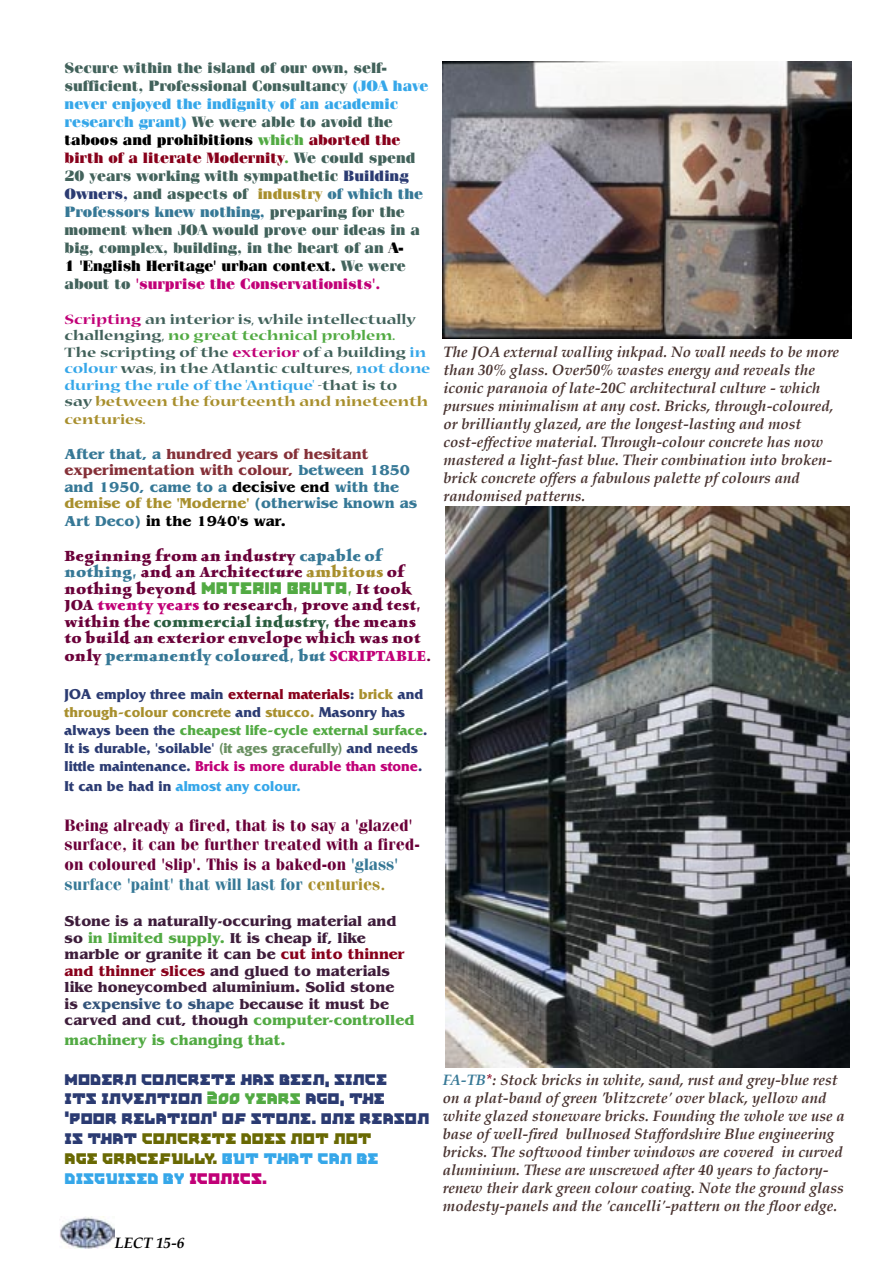
<style>
.page{position:relative;width:893px;height:1263px;background:#fff}
.page>*{position:absolute;margin:0;border:0;box-sizing:border-box;transform-origin:0 0}
.Matrix_XBold_11_Blck{font:700 16.5px/19.8px "Fenice";color:#6a0139}
.Matrix_XBold_11_Blck-2{font:16.5px/19.8px "East Bloc ICG Closed";color:#2b3b72}
.Palatino_Ital_10_Arcade{font:italic 700 15px/18px "Palatino";color:#493330}
.ITC_Feniche_Ultra_10_Black{font:900 15px/18px "Fenice";color:#42625b}
.Matrix_XBold_11_Blck-3{font:700 15px/16.5px "Benguiat";color:#3e1d3b}
.Matrix_XBold_11_Blck-4{font:700 15px/18px "Friz Quadrata";color:#2b3b72}
.Arial_bld_10_Black{font:700 expanded 15px/16.5px "Nueva";color:#42625b}
.Arial_bld_10_Black-2{font:700 15px/16.5px "Obelisk ITC";color:#6a0139}
.Arial_bld_10_Black-3{font:700 15px/16.5px "Benguiat";color:#367896}
.Arial_bld_10_Black-4{font:700 15px "Obelisk ITC";color:#367896}
.Matrix_XBold_11_Blck-5{font:700 15px "Friz Quadrata";color:#36a7e9}
.Matrix_XBold_11_Blck-6{font:700 15px "Benguiat";color:#52aa43}
.Arial_bld_10_Black-5{font:700 15px "Benguiat";color:#000}
.Arial_bld_10_Black-6{font:700 expanded 15px "Nueva";color:#a88f2d}
.t1{font:italic 700 15px "Palatino";color:#000}
.s1{color:#36a7e9}
.s2{color:#000}
.s3{color:#52aa43}
.s4{color:#88001b}
.s5{color:#2b3b72}
.s6{color:#a88f2d}
.s7{color:#367896}
.s8{color:#c10077}
.s9{color:#853038}
.s10{font-family:"East Bloc ICG Closed";font-weight:400;font-size:18px;color:#52aa43}
.s11{color:#295c3e}
.s12{color:#6a0139}
.s13{color:#699061}
.s14{color:#32537a}
.s15{color:#696903}
</style>
<div class="page">
<img style="left:60px;top:1216px;width:55px;height:32px">
<img style="left:442px;top:62px;width:409px;height:277px">
<img style="left:445px;top:507px;width:404px;height:560px">
<p class="ITC_Feniche_Ultra_10_Black" style="left:65px;top:59px;width:365px">Secure within the island of our own, self&shy;sufficient, Professional Consultancy <span class="s1">(JOA have never enjoyed the indignity of an academic research grant)</span> We were able to avoid the <span class="s2">taboos and prohibitions</span> <span class="s3">which</span> <span class="s4">aborted the birth of a literate Modernity</span><span class="s3">.</span> We could spend 20 years working with sympathetic <span class="s5">Building Owners,</span> and aspects of <span class="s6">industry</span> <span class="s7">of which the Professors knew nothing,</span> preparing for the moment when JOA would prove our ideas in a big, complex, building, in the heart of an <span class="s2">A-<br>1 'English Heritage' urban context.</span> We were about to <span class="s8">'surprise the Conservationists'.</span></p>
<p class="Arial_bld_10_Black" style="left:65px;top:311px;width:367px"><span class="s8">Scripting</span> an interior is, while intellectually challenging, <span class="s3">no great technical problem.<br></span>The scripting of the <span class="s8">exterior</span> of a building <span class="s1">in colour</span> was, in the Atlantic cultures, <span class="s1">not done during the rule of the 'Antique'</span> -that is to<br>say <span class="s6">between the fourteenth and nineteenth</span></p>
<p class="Arial_bld_10_Black-6" style="left:65px;top:412px;width:83px">centuries.</p>
<p class="Arial_bld_10_Black-3" style="left:65px;top:446px;width:354px">After that, a <span class="s9">hundred years of hesitant experimentation with colour,</span> between 1850 and 1950, came to a <span class="s2">decisive end</span> with the <span class="s6">demise of the 'Moderne'</span> (otherwise known as</p>
<p class="Arial_bld_10_Black-5" style="left:65px;top:513px;width:223px"><span class="s7">Art Deco)</span> in the 1940's war.</p>
<p class="Arial_bld_10_Black-2" style="left:65px;top:548px;width:358px">Beginning from an industry <span class="s7">capable of nothing,</span> and an Architecture <span class="s6">ambitous</span> of nothing beyond <span class="s10">MATERIA BRUTA</span><span class="s3">,</span> It took JOA <span class="s8">twenty years</span> to research, prove and test, within the <span class="s11">commercial industry,</span> the means to build an exterior envelope which was not</p>
<p class="Arial_bld_10_Black-4" style="left:65px;top:648px;width:369px"><span class="s12">only</span> permanently coloured, but <span class="s8">SCRIPTABLE</span><span class="s12">.</span></p>
<p class="Matrix_XBold_11_Blck-4" style="left:65px;top:685px;width:364px">JOA employ three main <span class="s4">external materials</span>: <span class="s6">brick</span> and <span class="s6">through-colour concrete</span> and <span class="s6">stucco.</span> Masonry has always been the <span class="s3">cheapest life-cycle external surface</span>.<br>It is durable, 'soilable' <span class="s13">(it ages gracefully)</span> and needs little maintenance. <span class="s8">Brick is more durable than stone</span>.</p>
<p class="Matrix_XBold_11_Blck-5" style="left:65px;top:778px;width:238px"><span class="s5">It can be had in</span> almost any colour.</p>
<p class="Matrix_XBold_11_Blck" style="left:65px;top:815px;width:357px">Being already a fired, that is to say a 'glazed' surface, it can be further treated with a fired&shy;on coloured 'slip'. This is a baked-on <span class="s7">'glass' surface 'paint' that will last for</span> <span class="s6">centuries.</span></p>
<p class="Matrix_XBold_11_Blck-3" style="left:65px;top:913px;width:351px">Stone is a naturally-occuring material and so <span class="s3">in limited supply.</span> It is cheap if, like marble or granite it can be <span class="s4">cut into thinner and thinner slices</span> and glued to materials like honeycombed aluminium. Solid stone<br>is <span class="s14">expensive to shape</span> because it must be carved and cut, though <span class="s3">computer-controlled</span></p>
<p class="Matrix_XBold_11_Blck-6" style="left:65px;top:1031px;width:222px">machinery is changing that.</p>
<p class="Matrix_XBold_11_Blck-2" style="left:65px;top:1067px;width:366px">MODERN CONCRETE HAS BEEN, SINCE<br>ITS INVENTION <span class="s3">200 YEARS</span> AGO, THE 'POOR RELATION' OF STONE. ONE REASON<br>IS THAT <span class="s15">CONCRETE DOES NOT NOT<br>AGE GRACEFULLY.</span> <span class="s1">BUT THAT CAN BE<br>DISGUISED BY</span> <span class="s8">ICONICS.</span></p>
<p class="t1" style="left:115px;top:1234px;width:71px">LECT 15-6</p>
<p class="Palatino_Ital_10_Arcade" style="left:443px;top:344px;width:397px">The JOA external walling inkpad. No wall needs to be more than 30% glass. Over50% wastes energy and reveals the iconic paranoia of late-20C architectural culture - which pursues minimalism at any cost. Bricks, through-coloured, or brilliantly glazed, are the longest-lasting and most cost-effective material. Through-colour concrete has now mastered a light-fast blue. Their combination into broken&shy;brick concrete offers a fabulous palette pf colours and randomised patterns.</p>
<p class="Palatino_Ital_10_Arcade" style="left:443px;top:1072px;width:403px"><span class="s7">FA-TB</span><span class="s4">*</span>: Stock bricks in white, sand, rust and grey-blue rest on a plat-band of green 'blitzcrete' over black, yellow and white glazed stoneware bricks. Founding the whole we use a base of well-fired bullnosed Staffordshire Blue engineering bricks. The softwood timber windows are covered in curved aluminium. These are unscrewed after 40 years to factory&shy;renew their dark green colour coating. Note the ground glass modesty-panels and the 'cancelli'-pattern on the floor edge.</p>
</div>
